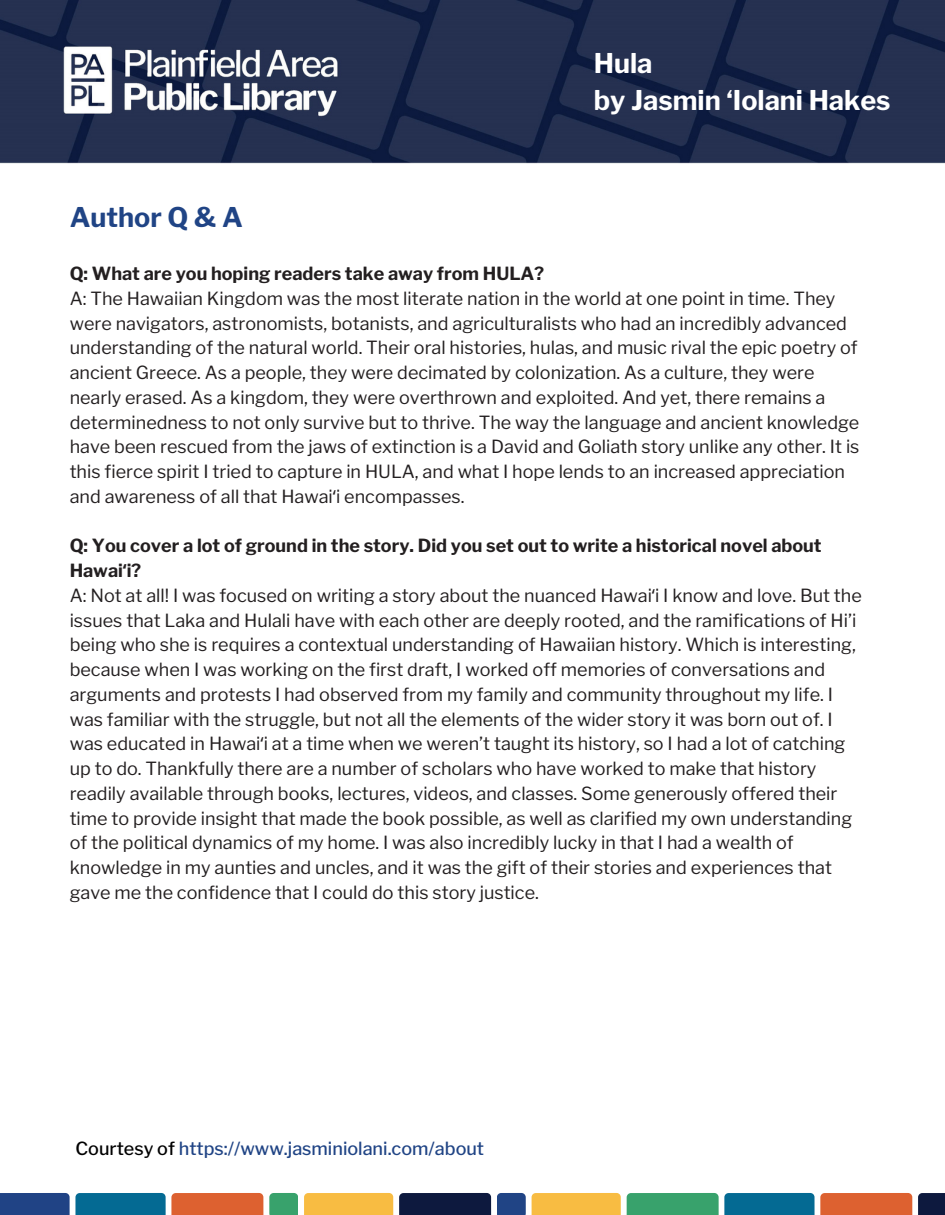
<style>
.page{position:relative;width:945px;height:1215px;background:#fff}
.page>*{position:absolute;margin:0;border:0;box-sizing:border-box;transform-origin:0 0}
.t1{font:700 27px "Libre Franklin";color:#fff}
.t2{font:700 27px "Libre Franklin";color:#204485}
.t3{font:18px/24.8px "Libre Franklin";color:#231f20}
.t4{font:700 18px/24.8px "Libre Franklin";color:#231f20}
.t5{font:500 18px "Libre Franklin";color:#204485}
.s1{font-family:"Noto Sans"}
.s2{color:#000}
</style>
<div class="page">
<img style="left:0;top:0;width:945px;height:163px">
<svg style="left:0;top:1193px;width:263px;height:22px;background:#626372"></svg>
<svg style="left:269px;top:1193px;width:29px;height:22px"></svg>
<div style="left:304px;top:1193px;width:89px;height:22px;background:#f8bc42"></div>
<div style="left:399px;top:1193px;width:92px;height:22px;background:#0d193e"></div>
<svg style="left:497px;top:1193px;width:29px;height:22px"></svg>
<div style="left:532px;top:1193px;width:89px;height:22px;background:#f8bc42"></div>
<svg style="left:627px;top:1193px;width:285px;height:22px;background:#657f6b"></svg>
<div style="left:918px;top:1193px;width:27px;height:22px;background:#0d193e"></div>
<p class="t1" style="left:594px;top:47px;width:60px">Hula</p>
<p class="t1" style="left:594px;top:84px;width:298px">by Jasmin ‘Iolani Hakes</p>
<p class="t2" style="left:70px;top:201px;width:175px">Author Q &amp; A</p>
<p class="t4" style="left:70px;top:261px;width:476px">Q: What are you hoping readers take away from HULA?</p>
<p class="t3" style="left:70px;top:286px;width:791px">A: The Hawaiian Kingdom was the most literate nation in the world at one point in time. They were navigators, astronomists, botanists, and agriculturalists who had an incredibly advanced understanding of the natural world. Their oral histories, hulas, and music rival the epic poetry of ancient Greece. As a people, they were decimated by colonization. As a culture, they were nearly erased. As a kingdom, they were overthrown and exploited. And yet, there remains a determinedness to not only survive but to thrive. The way the language and ancient knowledge have been rescued from the jaws of extinction is a David and Goliath story unlike any other. It is this fierce spirit I tried to capture in HULA, and what I hope lends to an increased appreciation and awareness of all that Hawai<span class="s1">ʻ</span>i encompasses.</p>
<p class="t4" style="left:70px;top:533px;width:754px">Q: You cover a lot of ground in the story. Did you set out to write a historical novel about<br>Hawai<span class="s1">ʻ</span>i?</p>
<p class="t3" style="left:70px;top:583px;width:794px">A: Not at all! I was focused on writing a story about the nuanced Hawai<span class="s1">ʻ</span>i I know and love. But the issues that Laka and Hulali have with each other are deeply rooted, and the ramifications of Hi’i being who she is requires a contextual understanding of Hawaiian history. Which is interesting, because when I was working on the first draft, I worked off memories of conversations and arguments and protests I had observed from my family and community throughout my life. I was familiar with the struggle, but not all the elements of the wider story it was born out of. I was educated in Hawai<span class="s1">ʻ</span>i at a time when we weren’t taught its history, so I had a lot of catching up to do. Thankfully there are a number of scholars who have worked to make that history readily available through books, lectures, videos, and classes. Some generously offered their time to provide insight that made the book possible, as well as clarified my own understanding of the political dynamics of my home. I was also incredibly lucky in that I had a wealth of knowledge in my aunties and uncles, and it was the gift of their stories and experiences that gave me the confidence that I could do this story justice.</p>
<p class="t5" style="left:75px;top:1138px;width:410px"><span class="s2">Courtesy of</span> https://www.jasminiolani.com/about</p>
</div>
